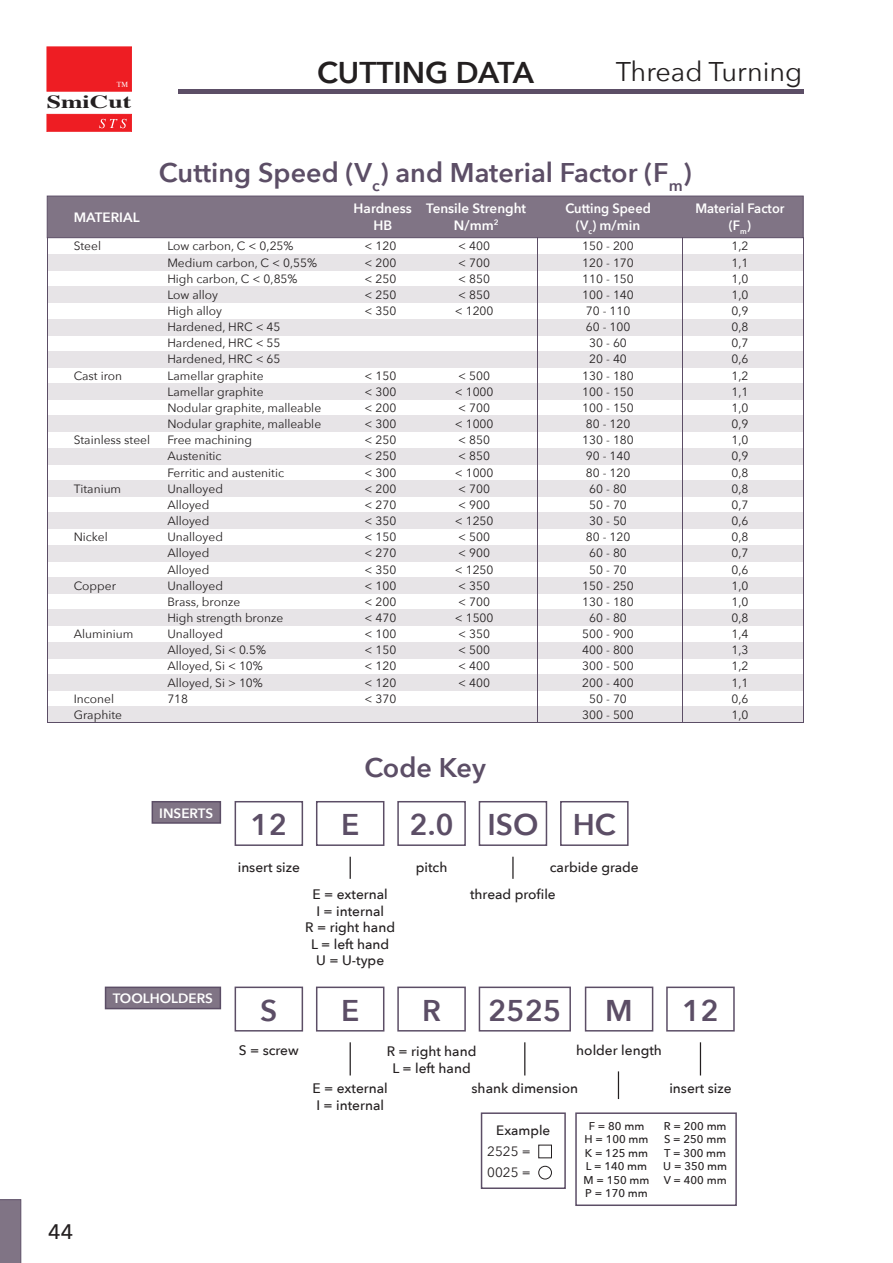
<style>
.page{position:relative;width:893px;height:1263px;background:#fff}
.page>*{position:absolute;margin:0;border:0;box-sizing:border-box;transform-origin:0 0}
.t1{font:600 30px "Avenir Next";color:#5c4e66}
.t2{font:600 30px "Avenir Next";color:#231f20}
.t3{font:600 27px "Avenir Next";color:#5c4e66}
.t4{font:27px "Avenir Next";color:#231f20}
.t5{font:500 21px "Avenir Next";color:#231f20}
.t6{font:700 18.45px "Times";color:#231f20;scale:1.4 1}
.t7{font:500 13.8px/16.5px "Avenir Next";color:#231f20;text-align:center}
.t8{font:600 13.5px/16.2px "Avenir Next";color:#fff;text-align:center}
.t9{font:600 13.5px/16.2px "Avenir Next";color:#fff;text-align:center;scale:.95 1}
.t10{font:13.5px/21px "Avenir Next";color:#231f20}
.t11{font:500 13.5px "Avenir Next";color:#231f20}
.t12{font:12px/16.2px "Avenir Next";color:#231f20}
.t13{font:500 11.25px/13.5px "Avenir Next";color:#231f20;text-align:center}
.t14{font:7.65px "Times";color:#fff}
</style>
<div class="page">
<svg style="left:0;top:1199px;width:21px;height:64px"></svg>
<div style="left:47px;top:47px;width:85px;height:44px;background:#ee1d23"></div>
<svg style="left:47px;top:114px;width:85px;height:18px;background:#ee272d"></svg>
<div style="left:179px;top:89px;width:625px;height:5px;background:#5c4e66"></div>
<svg style="left:316px;top:801px;width:69px;height:45px"></svg>
<svg style="left:234px;top:801px;width:70px;height:45px"></svg>
<svg style="left:397px;top:801px;width:69px;height:45px"></svg>
<svg style="left:478px;top:801px;width:70px;height:45px"></svg>
<svg style="left:560px;top:801px;width:69px;height:45px"></svg>
<svg style="left:350px;top:857px;width:1px;height:22px"></svg>
<hr style="left:512px;top:857px;width:2px;height:22px;background:#231f20">
<svg style="left:316px;top:986px;width:69px;height:46px"></svg>
<svg style="left:234px;top:986px;width:70px;height:46px"></svg>
<svg style="left:397px;top:986px;width:69px;height:46px"></svg>
<svg style="left:478px;top:986px;width:93px;height:46px"></svg>
<svg style="left:584px;top:986px;width:70px;height:46px"></svg>
<svg style="left:666px;top:986px;width:69px;height:46px"></svg>
<svg style="left:575px;top:1112px;width:162px;height:94px"></svg>
<hr style="left:350px;top:1042px;width:1px;height:33px;background:#231f20">
<hr style="left:524px;top:1042px;width:1px;height:33px;background:#231f20">
<hr style="left:700px;top:1042px;width:1px;height:33px;background:#231f20">
<svg style="left:618px;top:1071px;width:1px;height:28px"></svg>
<div style="left:106px;top:987px;width:114px;height:21px;background:#807485"></div>
<div style="left:105px;top:986px;width:116px;height:23px;border:2px solid #5c4e66"></div>
<div style="left:152px;top:802px;width:68px;height:21px;background:#807485"></div>
<div style="left:152px;top:801px;width:69px;height:23px;border:2px solid #5c4e66"></div>
<div style="left:47px;top:196px;width:757px;height:42px;background:#807485;border:1px solid #5c4e66"></div>
<div style="left:47px;top:254px;width:757px;height:16px;background:#e7e4e7"></div>
<div style="left:47px;top:287px;width:757px;height:16px;background:#e7e4e7"></div>
<div style="left:47px;top:319px;width:757px;height:16px;background:#e7e4e7"></div>
<div style="left:47px;top:351px;width:757px;height:16px;background:#e7e4e7"></div>
<div style="left:47px;top:384px;width:757px;height:16px;background:#e7e4e7"></div>
<div style="left:47px;top:416px;width:757px;height:16px;background:#e7e4e7"></div>
<div style="left:47px;top:448px;width:757px;height:16px;background:#e7e4e7"></div>
<div style="left:47px;top:480px;width:757px;height:17px;background:#e7e4e7"></div>
<div style="left:47px;top:513px;width:757px;height:16px;background:#e7e4e7"></div>
<div style="left:47px;top:545px;width:757px;height:16px;background:#e7e4e7"></div>
<div style="left:47px;top:577px;width:757px;height:17px;background:#e7e4e7"></div>
<div style="left:47px;top:610px;width:757px;height:16px;background:#e7e4e7"></div>
<div style="left:47px;top:642px;width:757px;height:16px;background:#e7e4e7"></div>
<div style="left:47px;top:674px;width:757px;height:17px;background:#e7e4e7"></div>
<div style="left:47px;top:707px;width:757px;height:16px;background:#e7e4e7"></div>
<hr style="left:47px;top:238px;width:1px;height:485px;background:#5c4e66">
<hr style="left:803px;top:238px;width:1px;height:485px;background:#5c4e66">
<hr style="left:47px;top:722px;width:757px;height:1px;background:#5c4e66">
<hr style="left:537px;top:238px;width:1px;height:485px;background:#5c4e66">
<hr style="left:682px;top:238px;width:1px;height:485px;background:#5c4e66">
<svg style="left:480px;top:1112px;width:86px;height:77px"></svg>
<div style="left:538px;top:1145px;width:14px;height:13px;border:1px solid #231f20"></div>
<div style="left:538px;top:1166px;width:14px;height:13px;border:1px solid #231f20;border-radius:50%"></div>
<p class="t14" style="left:117px;top:82px;width:13px">TM</p>
<h3 class="t6" style="left:47px;top:94px;width:62px">SmiCut</h3>
<h1 class="t2" style="left:317px;top:53px;width:218px">CUTTING DATA</h1>
<h2 class="t4" style="left:616px;top:54px;width:188px">Thread Turning</h2>
<p class="t8" style="left:74px;top:209px;width:67px">MATERIAL</p>
<p class="t12" style="left:74px;top:238px;width:29px">Steel</p>
<p class="t12" style="left:74px;top:368px;width:50px">Cast iron</p>
<p class="t12" style="left:74px;top:432px;width:78px">Stainless steel</p>
<p class="t12" style="left:74px;top:481px;width:49px">Titanium</p>
<p class="t12" style="left:74px;top:529px;width:35px">Nickel</p>
<p class="t12" style="left:74px;top:578px;width:44px">Copper</p>
<p class="t12" style="left:74px;top:626px;width:61px">Aluminium</p>
<p class="t12" style="left:74px;top:691px;width:50px">Inconel<br>Graphite</p>
<h2 class="t3" style="left:159px;top:155px;width:534px">Cutting Speed (V<sub>c</sub>) and Material Factor (F<sub>m</sub>)</h2>
<p class="t12" style="left:167px;top:238px;width:155px">Low carbon, C &lt; 0,25%<br>Medium carbon, C &lt; 0,55%<br>High carbon, C &lt; 0,85%<br>Low alloy<br>High alloy<br>Hardened, HRC &lt; 45<br>Hardened, HRC &lt; 55<br>Hardened, HRC &lt; 65<br>Lamellar graphite<br>Lamellar graphite<br>Nodular graphite, malleable<br>Nodular graphite, malleable<br>Free machining<br>Austenitic<br>Ferritic and austenitic<br>Unalloyed<br>Alloyed<br>Alloyed<br>Unalloyed<br>Alloyed<br>Alloyed<br>Unalloyed<br>Brass, bronze<br>High strength bronze<br>Unalloyed<br>Alloyed, Si &lt; 0.5%<br>Alloyed, Si &lt; 10%<br>Alloyed, Si &gt; 10%<br>718</p>
<p class="t8" style="left:354px;top:201px;width:60px">Hardness<br>HB</p>
<p class="t8" style="left:426px;top:201px;width:101px">Tensile Strenght<br>N/mm<sup>2</sup></p>
<p class="t12" style="left:365px;top:238px;width:33px;text-align:justify">&lt; 120 &lt; 200 &lt; 250 &lt; 250 &lt; 350</p>
<p class="t12" style="left:365px;top:368px;width:33px;text-align:justify">&lt; 150 &lt; 300 &lt; 200 &lt; 300 &lt; 250 &lt; 250 &lt; 300 &lt; 200 &lt; 270 &lt; 350 &lt; 150 &lt; 270 &lt; 350 &lt; 100 &lt; 200 &lt; 470 &lt; 100 &lt; 150 &lt; 120 &lt; 120 &lt; 370</p>
<p class="t12" style="left:455px;top:238px;width:40px">&lt; 400 &lt; 700 &lt; 850 &lt; 850 &lt; 1200</p>
<p class="t12" style="left:455px;top:368px;width:40px">&lt; 500 &lt; 1000 &lt; 700 &lt; 1000 &lt; 850 &lt; 850 &lt; 1000 &lt; 700 &lt; 900 &lt; 1250 &lt; 500 &lt; 900 &lt; 1250 &lt; 350 &lt; 700 &lt; 1500 &lt; 350 &lt; 500 &lt; 400 &lt; 400</p>
<p class="t9" style="left:565px;top:201px;width:91px">Cutting Speed (V<sub>c</sub>) m/min</p>
<p class="t9" style="left:695px;top:201px;width:95px">Material Factor (F<sub>m</sub>)</p>
<p class="t12" style="left:582px;top:238px;width:53px;text-align:center">150 - 200<br>120 - 170<br>110 - 150<br>100 - 140<br>70 - 110<br>60 - 100<br>30 - 60<br>20 - 40<br>130 - 180<br>100 - 150<br>100 - 150<br>80 - 120<br>130 - 180<br>90 - 140<br>80 - 120<br>60 - 80<br>50 - 70<br>30 - 50<br>80 - 120<br>60 - 80<br>50 - 70<br>150 - 250<br>130 - 180<br>60 - 80<br>500 - 900<br>400 - 800<br>300 - 500<br>200 - 400<br>50 - 70<br>300 - 500</p>
<p class="t12" style="left:731px;top:238px;width:19px;text-align:justify">1,2<br>1,1<br>1,0<br>1,0<br>0,9<br>0,8<br>0,7<br>0,6<br>1,2<br>1,1<br>1,0<br>0,9<br>1,0<br>0,9<br>0,8<br>0,8<br>0,7<br>0,6<br>0,8<br>0,7<br>0,6<br>1,0<br>1,0<br>0,8<br>1,4<br>1,3<br>1,2<br>1,1<br>0,6<br>1,0</p>
<p class="t8" style="left:159px;top:805px;width:56px">INSERTS</p>
<h2 class="t3" style="left:364px;top:750px;width:123px">Code Key</h2>
<h1 class="t1" style="left:251px;top:805px;width:38px">12</h1>
<h1 class="t1" style="left:341px;top:805px;width:20px">E</h1>
<h1 class="t1" style="left:409px;top:805px;width:208px">2.0 ISO HC</h1>
<p class="t7" style="left:238px;top:859px;width:64px">insert size</p>
<p class="t7" style="left:305px;top:886px;width:91px">E = external<br>I = internal<br>R = right hand<br>L = left hand<br>U = U-type</p>
<p class="t7" style="left:416px;top:859px;width:33px">pitch</p>
<p class="t7" style="left:550px;top:859px;width:90px">carbide grade</p>
<p class="t7" style="left:470px;top:886px;width:87px">thread profile</p>
<h3 class="t5" style="left:48px;top:1218px;width:26px">44</h3>
<p class="t8" style="left:113px;top:991px;width:102px">TOOLHOLDERS</p>
<h1 class="t1" style="left:260px;top:991px;width:19px">S</h1>
<h1 class="t1" style="left:341px;top:991px;width:20px">E</h1>
<h1 class="t1" style="left:422px;top:991px;width:20px">R</h1>
<h1 class="t1" style="left:488px;top:991px;width:75px">2525</h1>
<h1 class="t1" style="left:605px;top:991px;width:29px">M</h1>
<h1 class="t1" style="left:682px;top:991px;width:38px">12</h1>
<p class="t7" style="left:239px;top:1042px;width:61px">S = screw</p>
<p class="t7" style="left:387px;top:1043px;width:91px">R = right hand<br>L = left hand</p>
<p class="t7" style="left:576px;top:1042px;width:87px">holder length</p>
<p class="t7" style="left:313px;top:1081px;width:77px">E = external</p>
<p class="t7" style="left:669px;top:1081px;width:64px">insert size</p>
<p class="t7" style="left:316px;top:1097px;width:69px">I = internal</p>
<p class="t7" style="left:472px;top:1081px;width:108px">shank dimension</p>
<p class="t11" style="left:496px;top:1121px;width:56px">Example</p>
<p class="t10" style="left:487px;top:1141px;width:45px">2525 =<br>0025 =</p>
<p class="t13" style="left:583px;top:1119px;width:68px">F = 80 mm<br>H = 100 mm<br>K = 125 mm<br>L = 140 mm<br>M = 150 mm<br>P = 170 mm</p>
<p class="t13" style="left:663px;top:1119px;width:65px;text-align:justify">R = 200 mm S = 250 mm T = 300 mm U = 350 mm V = 400 mm</p>
</div>
